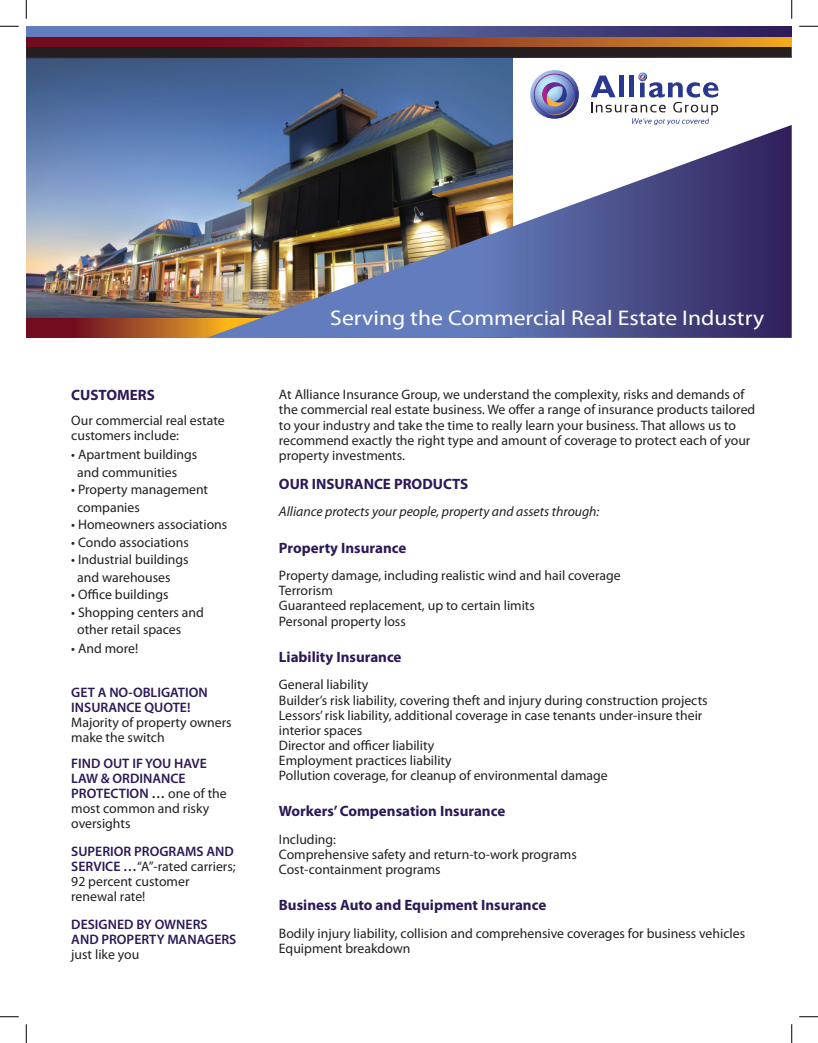
<style>
.page{position:relative;width:818px;height:1043px;background:#fff}
.page>*{position:absolute;margin:0;border:0;box-sizing:border-box;transform-origin:0 0}
.t1{font:21.25px "Myriad Pro";color:#fff;scale:1.11 1}
.t2{font:700 15px "Myriad Pro";color:#2d1958}
.t3{font:13.75px/15.1px "Myriad Pro";color:#231f20}
.t4{font:600 13.75px/15.1px "Myriad Pro";color:#2d1958}
.t5{font:italic 13.75px "Myriad Pro";color:#231f20}
.s1{color:#231f20}
.s2{font-weight:400;color:#231f20}
.s3{font-weight:600;color:#2d1958}
.s4{font-weight:600}
</style>
<div class="page">
<img style="left:26px;top:59px;width:486px;height:259px">
<svg style="left:26px;top:318px;width:180px;height:20px;background:#973f23"></svg>
<img style="left:206px;top:125px;width:585px;height:213px">
<svg style="left:26px;top:46px;width:765px;height:13px;background:#372a2d"></svg>
<svg style="left:26px;top:36px;width:765px;height:10px;background:#90422f"></svg>
<svg style="left:26px;top:26px;width:765px;height:10px;background:#515c9a"></svg>
<svg style="left:530px;top:70px;width:49px;height:49px"></svg>
<svg style="left:533px;top:74px;width:42px;height:41px"></svg>
<svg style="left:534px;top:75px;width:40px;height:39px"></svg>
<svg style="left:542px;top:82px;width:24px;height:25px"></svg>
<svg style="left:591px;top:72px;width:127px;height:53px"></svg>
<svg style="left:0;top:25px;width:19px;height:2px"></svg>
<svg style="left:799px;top:25px;width:19px;height:2px"></svg>
<svg style="left:0;top:1016px;width:19px;height:1px"></svg>
<svg style="left:799px;top:1016px;width:19px;height:1px"></svg>
<svg style="left:25px;top:0;width:2px;height:19px"></svg>
<svg style="left:25px;top:1024px;width:2px;height:18px"></svg>
<svg style="left:791px;top:0;width:1px;height:19px"></svg>
<svg style="left:791px;top:1024px;width:1px;height:18px"></svg>
<p class="t2" style="left:71px;top:385px;width:85px">CUSTOMERS</p>
<p class="t3" style="left:71px;top:413px;width:155px">Our commercial real estate customers include:</p>
<p class="t3" style="left:77px;top:445px;width:122px;line-height:17.5px;text-indent:-6px">• Apartment buildings and communities</p>
<p class="t3" style="left:77px;top:480px;width:132px;line-height:17.5px;text-indent:-6px">• Property management companies</p>
<p class="t3" style="left:71px;top:517px;width:158px">• Homeowners associations</p>
<p class="t3" style="left:71px;top:534px;width:119px">• Condo associations</p>
<p class="t3" style="left:77px;top:550px;width:113px;line-height:17.5px;text-indent:-6px">• Industrial buildings and warehouses</p>
<p class="t3" style="left:71px;top:587px;width:99px">• Office buildings</p>
<p class="t3" style="left:77px;top:603px;width:128px;line-height:17.5px;text-indent:-6px">• Shopping centers and other retail spaces</p>
<p class="t3" style="left:71px;top:640px;width:68px">• And more!</p>
<p class="t4" style="left:71px;top:684px;width:138px">GET A NO-OBLIGATION<br>INSURANCE QUOTE!</p>
<p class="t3" style="left:71px;top:715px;width:162px">Majority of property owners make the switch</p>
<p class="t4" style="left:71px;top:755px;width:157px">FIND OUT IF YOU HAVE<br>LAW &amp; ORDINANCE<br>PROTECTION <span class="s1">…</span> <span class="s2">one of the most common and risky oversights</span></p>
<p class="t3" style="left:71px;top:843px;width:166px"><span class="s3">SUPERIOR PROGRAMS AND<br>SERVICE</span> <span class="s4">…</span>“A”-rated carriers;<br>92 percent customer renewal rate!</p>
<p class="t4" style="left:71px;top:916px;width:166px">DESIGNED BY OWNERS<br>AND PROPERTY MANAGERS</p>
<p class="t3" style="left:71px;top:946px;width:70px">just like you</p>
<h1 class="t1" style="left:330px;top:305px;width:392px">Serving the Commercial Real Estate Industry</h1>
<p class="t3" style="left:279px;top:387px;width:478px">At Alliance Insurance Group, we understand the complexity, risks and demands of the commercial real estate business. We offer a range of insurance products tailored to your industry and take the time to really learn your business. That allows us to recommend exactly the right type and amount of coverage to protect each of your property investments.</p>
<p class="t2" style="left:279px;top:474px;width:191px">OUR INSURANCE PRODUCTS</p>
<p class="t5" style="left:279px;top:503px;width:322px">Alliance protects your people, property and assets through:</p>
<p class="t2" style="left:279px;top:537px;width:129px">Property Insurance</p>
<p class="t3" style="left:279px;top:568px;width:343px">Property damage, including realistic wind and hail coverage Terrorism<br>Guaranteed replacement, up to certain limits<br>Personal property loss</p>
<p class="t2" style="left:279px;top:647px;width:124px">Liability Insurance</p>
<p class="t3" style="left:279px;top:677px;width:430px">General liability<br>Builder’s risk liability, covering theft and injury during construction projects Lessors’ risk liability, additional coverage in case tenants under-insure their interior spaces<br>Director and officer liability<br>Employment practices liability<br>Pollution coverage, for cleanup of environmental damage</p>
<p class="t2" style="left:279px;top:801px;width:228px">Workers’ Compensation Insurance</p>
<p class="t3" style="left:279px;top:831px;width:299px">Including:<br>Comprehensive safety and return-to-work programs<br>Cost-containment programs</p>
<p class="t2" style="left:279px;top:895px;width:269px">Business Auto and Equipment Insurance</p>
<p class="t3" style="left:279px;top:925px;width:467px">Bodily injury liability, collision and comprehensive coverages for business vehicles<br>Equipment breakdown</p>
</div>
